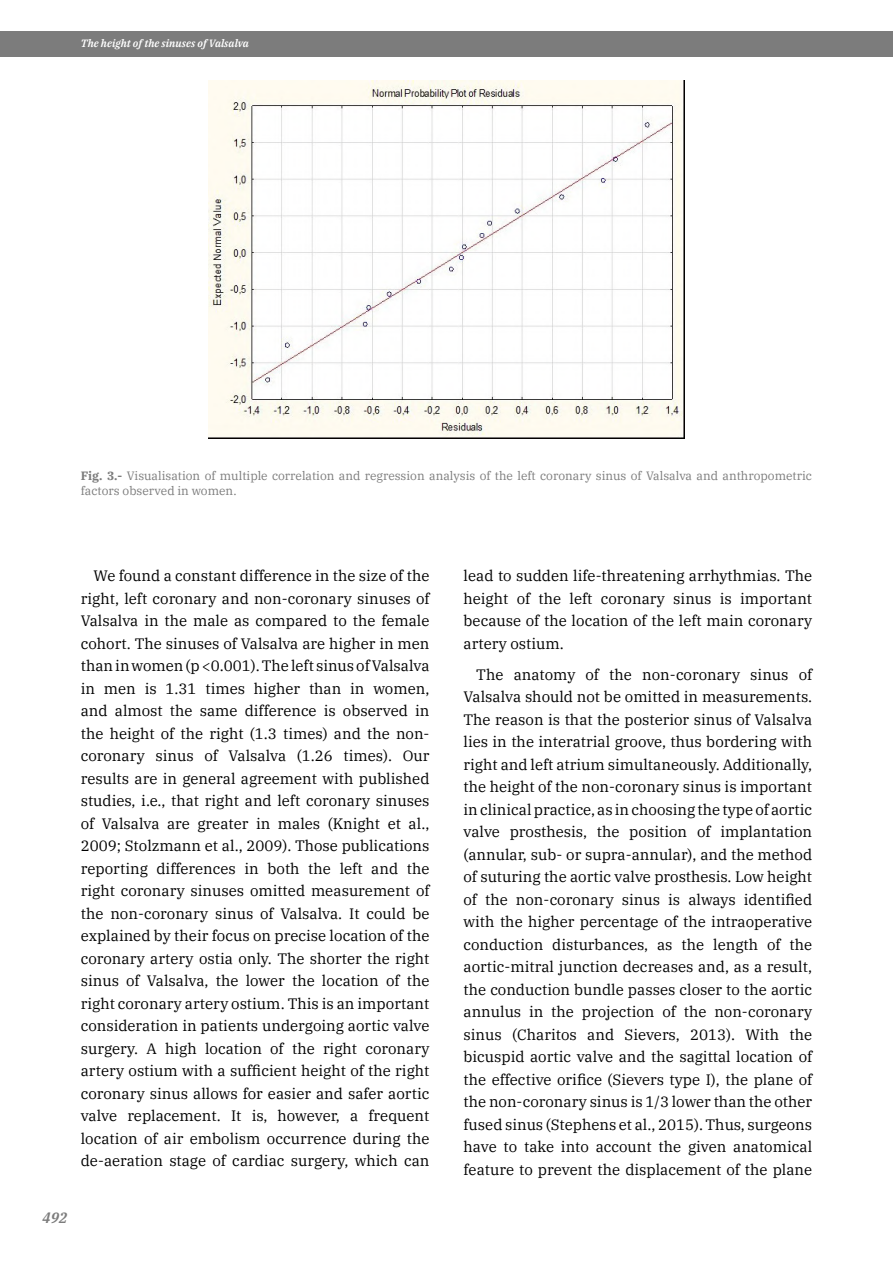
<style>
.page{position:relative;width:893px;height:1263px;background:#fff}
.page>*{position:absolute;margin:0;border:0;box-sizing:border-box;transform-origin:0 0}
.t1{font:15px/22.5px "IBM Plex Serif";color:#000;text-align:justify}
.t2{font:italic 600 15px "IBM Plex Serif";color:#7c7c7c}
.t3{font:12px/15px "IBM Plex Serif";color:#7c7c7c}
.t4{font:italic 600 10.5px "IBM Plex Serif";color:#fff}
.s1{font-weight:700}
</style>
<div class="page">
<div style="left:0;top:31px;width:893px;height:25px;background:#7c7c7c"></div>
<img style="left:208px;top:81px;width:477px;height:357px">
<p class="t4" style="left:81px;top:35px;width:170px">The height of the sinuses of Valsalva</p>
<p class="t3" style="left:81px;top:467px;width:733px"><span class="s1">Fig. 3.-</span> Visualisation of multiple correlation and regression analysis of the left coronary sinus of Valsalva and anthropometric factors observed in women.</p>
<p class="t1" style="left:81px;top:563px;width:350px;text-indent:13px">We found a constant difference in the size of the right, left coronary and non-coronary sinuses of Valsalva in the male as compared to the female cohort. The sinuses of Valsalva are higher in men than in women (p &lt;0.001). The left sinus of Valsalva in men is 1.31 times higher than in women, and almost the same difference is observed in the height of the right (1.3 times) and the non&shy;coronary sinus of Valsalva (1.26 times). Our results are in general agreement with published studies, i.e., that right and left coronary sinuses of Valsalva are greater in males (Knight et al., 2009; Stolzmann et al., 2009). Those publications reporting differences in both the left and the right coronary sinuses omitted measurement of the non-coronary sinus of Valsalva. It could be explained by their focus on precise location of the coronary artery ostia only. The shorter the right sinus of Valsalva, the lower the location of the right coronary artery ostium. This is an important consideration in patients undergoing aortic valve surgery. A high location of the right coronary artery ostium with a sufficient height of the right coronary sinus allows for easier and safer aortic valve replacement. It is, however, a frequent location of air embolism occurrence during the de-aeration stage of cardiac surgery, which can</p>
<p class="t1" style="left:463px;top:563px;width:350px">lead to sudden life-threatening arrhythmias. The height of the left coronary sinus is important because of the location of the left main coronary artery ostium.</p>
<p class="t1" style="left:463px;top:662px;width:350px;text-indent:13px">The anatomy of the non-coronary sinus of Valsalva should not be omitted in measurements.<br>The reason is that the posterior sinus of Valsalva lies in the interatrial groove, thus bordering with right and left atrium simultaneously. Additionally, the height of the non-coronary sinus is important in clinical practice, as in choosing the type of aortic valve prosthesis, the position of implantation (annular, sub- or supra-annular), and the method of suturing the aortic valve prosthesis. Low height of the non-coronary sinus is always identified with the higher percentage of the intraoperative conduction disturbances, as the length of the aortic-mitral junction decreases and, as a result, the conduction bundle passes closer to the aortic annulus in the projection of the non-coronary sinus (Charitos and Sievers, 2013). With the bicuspid aortic valve and the sagittal location of the effective orifice (Sievers type I), the plane of the non-coronary sinus is 1/3 lower than the other fused sinus (Stephens et al., 2015). Thus, surgeons have to take into account the given anatomical feature to prevent the displacement of the plane</p>
<p class="t2" style="left:43px;top:1206px;width:26px">492</p>
</div>
